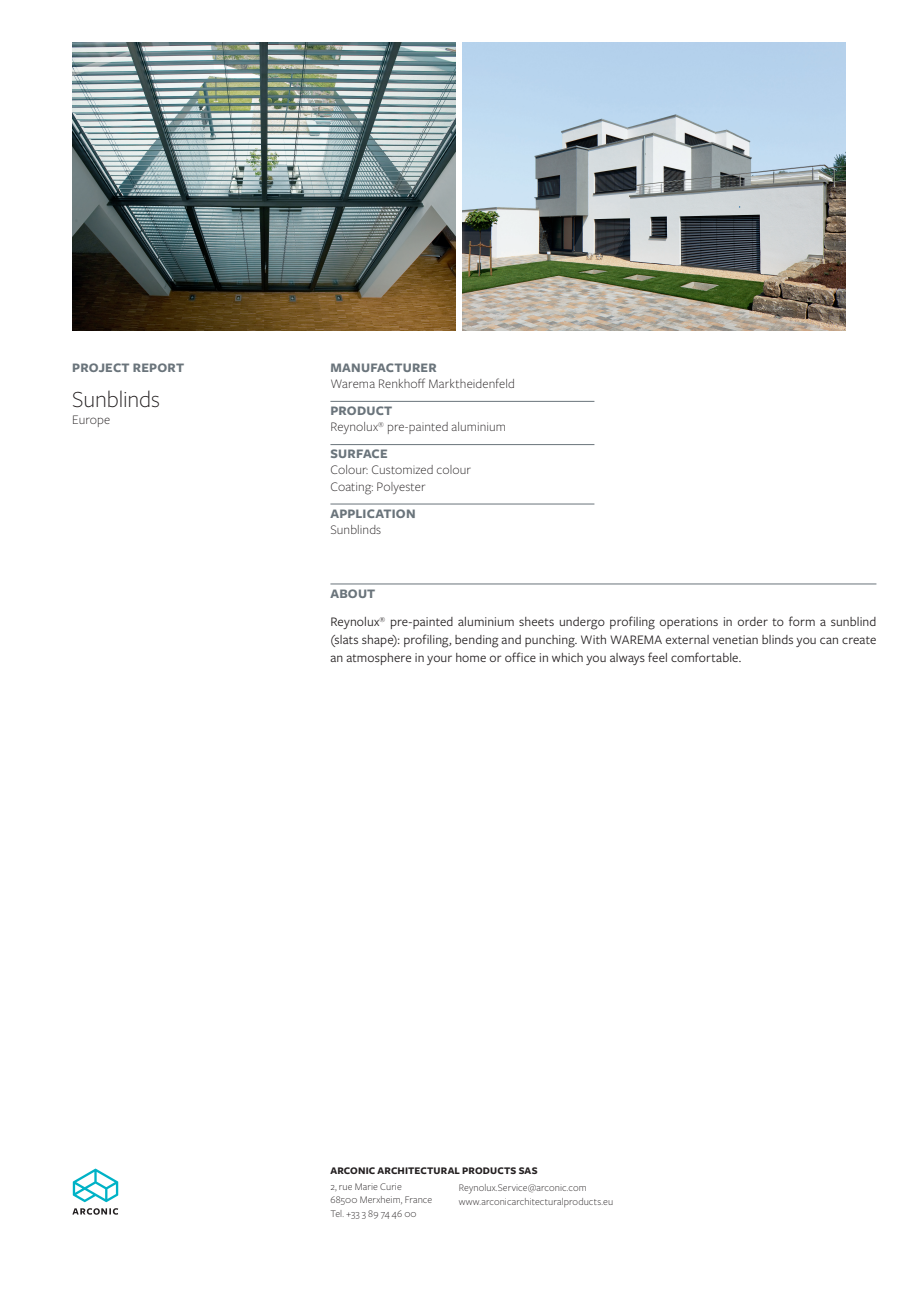
<style>
.page{position:relative;width:919px;height:1289px;background:#fff}
.page>*{position:absolute;margin:0;border:0;box-sizing:border-box;transform-origin:0 0}
.Project_Name{font:300 24px "Freight Sans Pro";letter-spacing:-.005em;color:#231f20}
.t1{font:13.5px/18px "Freight Sans Pro";letter-spacing:.01em;color:#231f20;text-align:justify}
.Project_Information{font:300 13.5px "Freight Sans Pro";letter-spacing:.005em;color:#231f20}
.Project_Headline_w_r{font:700 13.5px "Freight Sans Pro";letter-spacing:.015em;color:#6a747b}
.Document_Title{font:700 13.5px "Freight Sans Pro";letter-spacing:.015em;color:#6a747b}
.Project_Healine_no_r{font:700 13.5px "Freight Sans Pro";letter-spacing:.02em;color:#6a747b}
.Project_Location{font:300 13.5px "Freight Sans Pro";letter-spacing:.005em;color:#231f20}
.t2{font:300 10.5px "Freight Sans Pro";letter-spacing:.01em;color:#231f20}
.t3{font:700 10.5px "Freight Sans Pro";letter-spacing:.015em;color:#231f20}
</style>
<div class="page">
<img style="left:72px;top:43px;width:383px;height:287px">
<img style="left:462px;top:43px;width:383px;height:287px">
<svg style="left:72px;top:1208px;width:46px;height:6px"></svg>
<svg style="left:73px;top:1168px;width:45px;height:34px"></svg>
<hr style="left:330px;top:583px;width:546px;height:1px;background:#6a747b">
<hr style="left:330px;top:401px;width:264px;height:1px;background:#6a747b">
<hr style="left:330px;top:444px;width:264px;height:1px;background:#6a747b">
<hr style="left:330px;top:504px;width:264px;height:1px;background:#6a747b">
<p class="Document_Title" style="left:72px;top:358px;width:113px">PROJECT REPORT</p>
<p class="Project_Name" style="left:72px;top:383px;width:89px">Sunblinds</p>
<p class="Project_Location" style="left:72px;top:411px;width:40px">Europe</p>
<p class="Project_Healine_no_r" style="left:330px;top:358px;width:108px">MANUFACTURER</p>
<p class="Project_Information" style="left:330px;top:375px;width:186px">Warema Renkhoff Marktheidenfeld</p>
<p class="Project_Headline_w_r" style="left:330px;top:401px;width:63px">PRODUCT</p>
<p class="Project_Information" style="left:330px;top:418px;width:177px">Reynolux<sup>®</sup> pre-painted aluminium</p>
<p class="Project_Headline_w_r" style="left:330px;top:444px;width:59px">SURFACE</p>
<p class="Project_Information" style="left:330px;top:461px;width:142px">Colour: Customized colour</p>
<p class="Project_Information" style="left:330px;top:477px;width:96px">Coating: Polyester</p>
<p class="Project_Headline_w_r" style="left:330px;top:504px;width:87px">APPLICATION</p>
<p class="Project_Information" style="left:330px;top:520px;width:52px">Sunblinds</p>
<p class="Project_Headline_w_r" style="left:330px;top:584px;width:46px">ABOUT</p>
<p class="t1" style="left:330px;top:612px;width:547px">Reynolux<sup>®</sup> pre-painted aluminium sheets undergo profiling operations in order to form a sunblind (slats shape): profiling, bending and punching. With WAREMA external venetian blinds you can create an atmosphere in your home or office in which you always feel comfortable.</p>
<p class="t3" style="left:330px;top:1163px;width:209px">ARCONIC ARCHITECTURAL PRODUCTS SAS</p>
<p class="t2" style="left:330px;top:1179px;width:73px">2, rue Marie Curie</p>
<p class="t2" style="left:330px;top:1192px;width:103px">68500 Merxheim, France</p>
<p class="t2" style="left:330px;top:1206px;width:88px">Tel. +33 3 89 74 46 00</p>
<p class="t2" style="left:458px;top:1180px;width:129px">Reynolux.Service@arconic.com</p>
<p class="t2" style="left:458px;top:1194px;width:156px">www.arconicarchitecturalproducts.eu</p>
</div>
